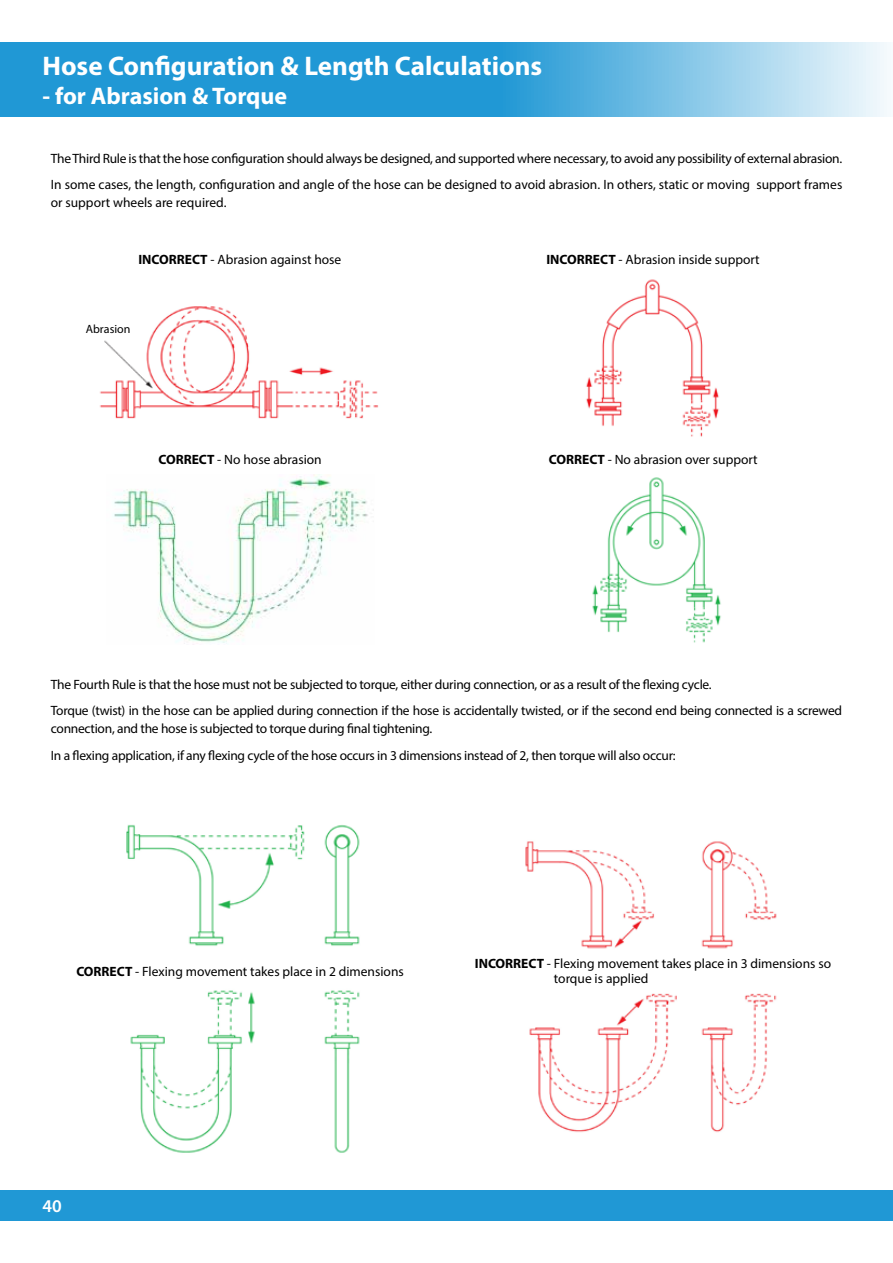
<style>
.page{position:relative;width:893px;height:1263px;background:#fff}
.page>*{position:absolute;margin:0;border:0;box-sizing:border-box;transform-origin:0 0}
.t1{font:700 27px "Myriad Pro";color:#fff}
.t2{font:700 24px "Myriad Pro";color:#fff}
.t3{font:600 18px "Myriad Pro";color:#fff}
.t4{font:13.5px/26.5px "Myriad Pro";letter-spacing:-.02em;color:#000}
.t5{font:13.5px/15px "Myriad Pro";color:#000}
.t6{font:12px "Myriad Pro";color:#000}
.s1{font-weight:700}
</style>
<div class="page">
<div style="left:0;top:1189px;width:893px;height:31px;background:#2098d5"></div>
<svg style="left:0;top:43px;width:887px;height:74px;background:#4eaddd"></svg>
<img style="left:99px;top:306px;width:279px;height:113px">
<img style="left:113px;top:474px;width:261px;height:171px">
<img style="left:586px;top:279px;width:133px;height:158px">
<img style="left:592px;top:477px;width:129px;height:166px">
<img style="left:126px;top:825px;width:234px;height:328px">
<img style="left:525px;top:841px;width:252px;height:292px">
<div style="left:80px;top:319px;width:51px;height:21px;background:#fff"></div>
<h1 class="t1" style="left:43px;top:49px;width:501px">Hose Configuration &amp; Length Calculations</h1>
<h2 class="t2" style="left:43px;top:81px;width:246px">- for Abrasion &amp; Torque</h2>
<p class="t4" style="left:51px;top:145px;width:793px">The Third Rule is that the hose configuration should always be designed, and supported where necessary, to avoid any possibility of external abrasion.<br>In some cases, the length, configuration and angle of the hose can be designed to avoid abrasion. In others, static or moving support frames</p>
<p class="t5" style="left:51px;top:195px;width:177px">or support wheels are required.</p>
<p class="t5" style="left:138px;top:251px;width:204px"><span class="s1">INCORRECT</span> - Abrasion against hose</p>
<p class="t6" style="left:86px;top:322px;width:46px">Abrasion</p>
<p class="t5" style="left:158px;top:452px;width:165px"><span class="s1">CORRECT</span> - No hose abrasion</p>
<p class="t5" style="left:546px;top:251px;width:215px"><span class="s1">INCORRECT</span> - Abrasion inside support</p>
<p class="t5" style="left:549px;top:452px;width:210px"><span class="s1">CORRECT</span> - No abrasion over support</p>
<p class="t4" style="left:51px;top:670px;width:793px">The Fourth Rule is that the hose must not be subjected to torque, either during connection, or as a result of the flexing cycle.<br>Torque (twist) in the hose can be applied during connection if the hose is accidentally twisted, or if the second end being connected is a screwed</p>
<p class="t4" style="left:51px;top:715px;width:626px">connection, and the hose is subjected to torque during final tightening.<br>In a flexing application, if any flexing cycle of the hose occurs in 3 dimensions instead of 2, then torque will also occur:</p>
<p class="t5" style="left:76px;top:963px;width:329px"><span class="s1">CORRECT</span> - Flexing movement takes place in 2 dimensions</p>
<p class="t5" style="left:554px;top:956px;width:279px;text-indent:-79px"><span class="s1">INCORRECT</span> - Flexing movement takes place in 3 dimensions so torque is applied</p>
<h3 class="t3" style="left:43px;top:1194px;width:21px">40</h3>
</div>
